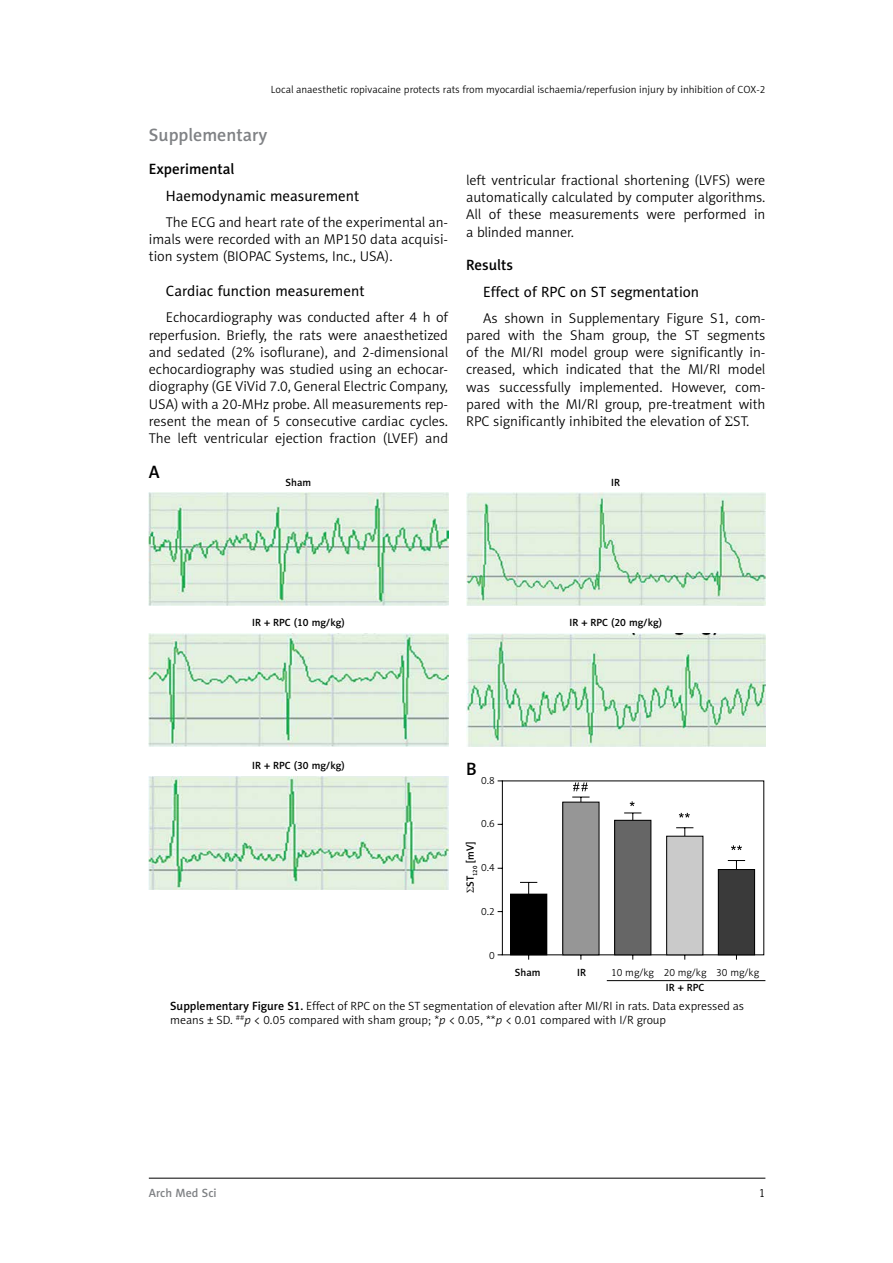
<style>
.page{position:relative;width:893px;height:1263px;background:#fff}
.page>*{position:absolute;margin:0;border:0;box-sizing:border-box;transform-origin:0 0}
.t1{font:18px "Naomi Sans EFN Medium";color:#808285}
.t2{font:18px "Naomi Sans EFN Medium";color:#000}
.t3{font:15px "Naomi Sans EFN";color:#000}
.t4{font:15px "Naomi Sans EFN Medium";color:#000}
.t5{font:14.25px/17.2px "Naomi Sans EFN Light";color:#000;text-align:justify}
.t6{font:12px/14.4px "Naomi Sans EFN Light";color:#000}
.t7{font:12px "Naomi Sans EFN Medium";color:#808285}
.t8{font:10.5px "Naomi Sans EFN Light";color:#000}
.t9{font:10.5px "Naomi Sans EFN Medium";color:#000}
.s1{font-family:"Naomi Sans EFN Medium"}
.s2{font-style:italic}
</style>
<div class="page">
<hr style="left:149px;top:1178px;width:616px;height:1px;background:#000">
<img style="left:149px;top:493px;width:299px;height:113px">
<img style="left:149px;top:633px;width:299px;height:113px">
<img style="left:466px;top:493px;width:299px;height:113px">
<img style="left:466px;top:633px;width:299px;height:113px">
<img style="left:149px;top:776px;width:299px;height:113px">
<svg style="left:497px;top:780px;width:267px;height:180px"></svg>
<div style="left:510px;top:894px;width:37px;height:61px;background:#000"></div>
<svg style="left:520px;top:882px;width:17px;height:12px"></svg>
<svg style="left:572px;top:797px;width:18px;height:5px"></svg>
<svg style="left:624px;top:813px;width:17px;height:7px"></svg>
<svg style="left:676px;top:827px;width:17px;height:9px"></svg>
<svg style="left:728px;top:860px;width:17px;height:9px"></svg>
<svg style="left:573px;top:782px;width:15px;height:9px"></svg>
<svg style="left:630px;top:801px;width:5px;height:5px"></svg>
<svg style="left:679px;top:813px;width:11px;height:5px"></svg>
<svg style="left:731px;top:845px;width:11px;height:5px"></svg>
<div style="left:563px;top:802px;width:36px;height:153px;background:#969696"></div>
<div style="left:562px;top:802px;width:37px;height:153px;border:1px solid #000"></div>
<div style="left:615px;top:820px;width:36px;height:135px;background:#666"></div>
<div style="left:614px;top:820px;width:37px;height:135px;border:1px solid #000"></div>
<div style="left:667px;top:836px;width:36px;height:119px;background:#cacaca"></div>
<div style="left:666px;top:836px;width:37px;height:119px;border:1px solid #000"></div>
<div style="left:718px;top:869px;width:37px;height:86px;background:#3a3a3a"></div>
<div style="left:718px;top:869px;width:37px;height:86px;border:1px solid #000"></div>
<hr style="left:607px;top:980px;width:158px;height:1px;background:#000">
<p class="t8" style="left:271px;top:83px;width:496px">Local anaesthetic ropivacaine protects rats from myocardial ischaemia/reperfusion injury by inhibition of COX-2</p>
<p class="t1" style="left:149px;top:124px;width:120px">Supplementary</p>
<p class="t4" style="left:149px;top:160px;width:87px">Experimental</p>
<p class="t3" style="left:166px;top:187px;width:195px">Haemodynamic measurement</p>
<p class="t5" style="left:149px;top:213px;width:301px;text-indent:17px">The ECG and heart rate of the experimental an&shy;imals were recorded with an MP150 data acquisi&shy;tion system (BIOPAC Systems, Inc., USA).</p>
<p class="t3" style="left:166px;top:282px;width:200px">Cardiac function measurement</p>
<p class="t5" style="left:149px;top:309px;width:301px;text-indent:17px">Echocardiography was conducted after 4 h of reperfusion. Briefly, the rats were anaesthetized and sedated (2% isoflurane), and 2-dimensional echocardiography was studied using an echocar&shy;diography (GE ViVid 7.0, General Electric Company, USA) with a 20-MHz probe. All measurements rep&shy;resent the mean of 5 consecutive cardiac cycles.<br>The left ventricular ejection fraction (LVEF) and</p>
<p class="t2" style="left:149px;top:461px;width:12px">A</p>
<p class="t9" style="left:286px;top:476px;width:27px">Sham</p>
<p class="t5" style="left:466px;top:171px;width:301px">left ventricular fractional shortening (LVFS) were automatically calculated by computer algorithms.<br>All of these measurements were performed in a blinded manner.</p>
<p class="t4" style="left:466px;top:256px;width:48px">Results</p>
<p class="t3" style="left:483px;top:282px;width:218px">Effect of RPC on ST segmentation</p>
<p class="t5" style="left:466px;top:309px;width:301px;text-indent:17px">As shown in Supplementary Figure S1, com&shy;pared with the Sham group, the ST segments of the MI/RI model group were significantly in&shy;creased, which indicated that the MI/RI model was successfully implemented. However, com&shy;pared with the MI/RI group, pre-treatment with RPC significantly inhibited the elevation of ST.</p>
<p class="t9" style="left:611px;top:476px;width:10px">IR</p>
<p class="t9" style="left:252px;top:616px;width:94px">IR + RPC (10 mg/kg)</p>
<p class="t9" style="left:569px;top:616px;width:94px">IR + RPC (20 mg/kg)</p>
<p class="t9" style="left:252px;top:759px;width:94px">IR + RPC (30 mg/kg)</p>
<p class="t2" style="left:466px;top:758px;width:12px">B</p>
<p class="t8" style="left:481px;top:774px;width:15px">0.8</p>
<p class="t8" style="left:481px;top:818px;width:15px">0.6</p>
<p class="t8" style="left:481px;top:861px;width:15px">0.4</p>
<p class="t8" style="left:481px;top:905px;width:15px">0.2</p>
<p class="t8" style="left:489px;top:949px;width:7px">0</p>
<p class="t9" style="left:464px;top:887px;width:47px;rotate:-90deg">ST<sub>120</sub> [mV]</p>
<p class="t9" style="left:515px;top:966px;width:27px">Sham</p>
<p class="t9" style="left:577px;top:966px;width:10px">IR</p>
<p class="t8" style="left:611px;top:966px;width:149px">10 mg/kg 20 mg/kg 30 mg/kg</p>
<p class="t9" style="left:666px;top:981px;width:40px">IR + RPC</p>
<p class="t6" style="left:170px;top:999px;width:576px"><span class="s1">Supplementary Figure S1.</span> Effect of RPC on the ST segmentation of elevation after MI/RI in rats. Data expressed as means ± SD. <sup>##</sup><span class="s2">p</span> &lt; 0.05 compared with sham group; *<span class="s2">p</span> &lt; 0.05, **<span class="s2">p</span> &lt; 0.01 compared with I/R group</p>
<p class="t7" style="left:149px;top:1186px;width:69px">Arch Med Sci</p>
<p class="t6" style="left:759px;top:1186px;width:8px">1</p>
</div>
